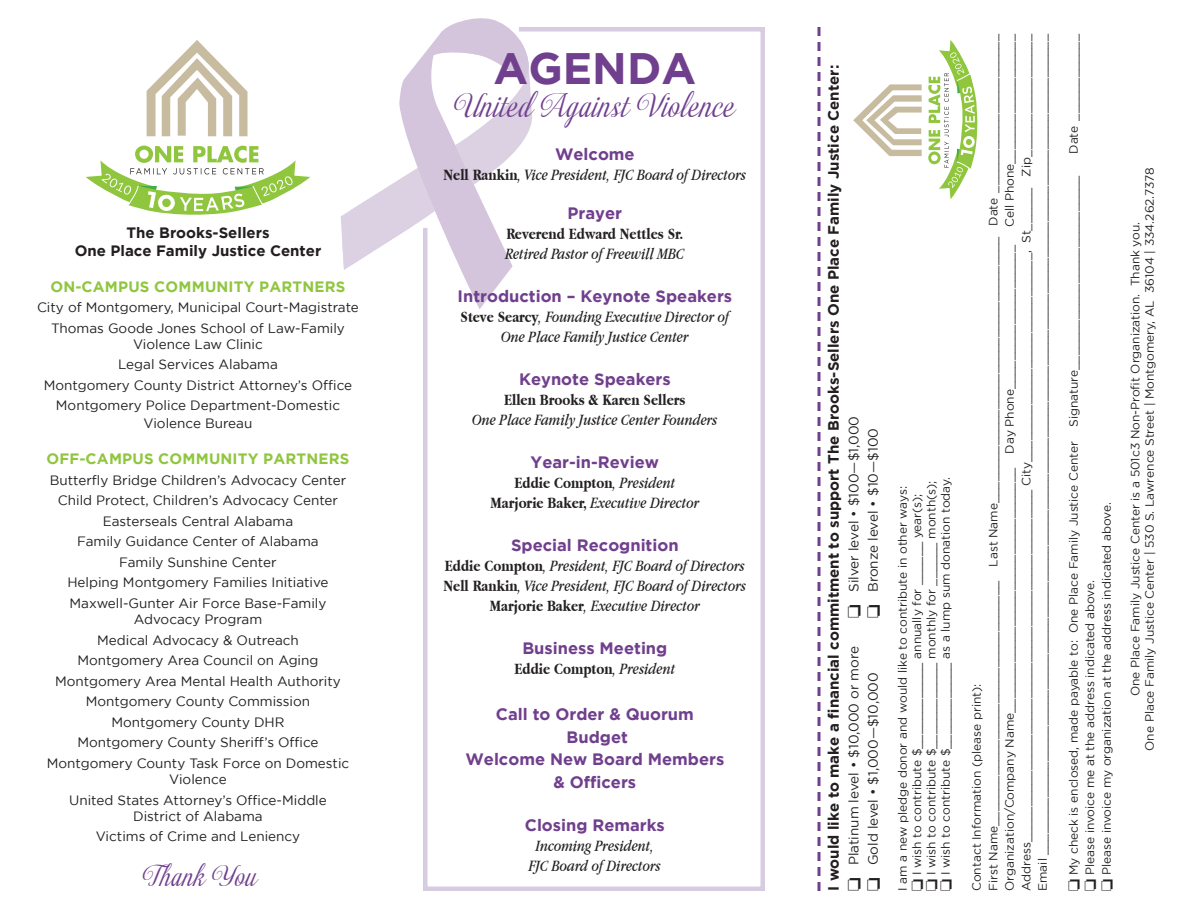
<style>
.page{position:relative;width:1188px;height:918px;background:#fff}
.page>*{position:absolute;margin:0;border:0;box-sizing:border-box;transform-origin:0 0}
.t1{font:700 43.95px "Gotham";color:#703f8d}
.t2{font:27.45px "Almibar";color:#703f8d}
.t3{font:24px "Almibar";color:#703f8d}
.t4{font:italic 16.5px/19.8px "Apple Garamond";color:#231f20;text-align:center}
.t5{font:700 16.5px/22.5px "Gotham";color:#703f8d;text-align:center}
.t6{font:700 16.5px "Apple Garamond";color:#231f20}
.t7{font:700 15px "Gotham";color:#231f20}
.t8{font:700 15px "Gotham";letter-spacing:.015em;color:#8fc63e}
.t9{font:13.5px/16.2px "Gotham";color:#231f20;text-align:center}
.t10{font:12px/16.5px "Gotham";color:#231f20;text-align:right}
.s1{font-weight:700;font-style:normal}
.s2{font-weight:400;font-style:italic}
</style>
<div class="page">
<svg style="left:423px;top:27px;width:342px;height:864px"></svg>
<svg style="left:147px;top:40px;width:101px;height:96px"></svg>
<svg style="left:86px;top:146px;width:224px;height:69px"></svg>
<svg style="left:818px;top:27px;width:2px;height:864px"></svg>
<svg style="left:853px;top:84px;width:69px;height:72px"></svg>
<svg style="left:928px;top:40px;width:50px;height:159px"></svg>
<svg style="left:341px;top:18px;width:195px;height:291px"></svg>
<p class="t7" style="left:126px;top:224px;width:145px">The Brooks-Sellers</p>
<p class="t7" style="left:75px;top:242px;width:248px">One Place Family Justice Center</p>
<p class="t8" style="left:51px;top:278px;width:296px">ON-CAMPUS COMMUNITY PARTNERS</p>
<p class="t9" style="left:37px;top:299px;width:323px">City of Montgomery, Municipal Court-Magistrate</p>
<p class="t9" style="left:51px;top:320px;width:295px">Thomas Goode Jones School of Law-Family<br>Violence Law Clinic</p>
<p class="t9" style="left:118px;top:356px;width:161px">Legal Services Alabama</p>
<p class="t9" style="left:44px;top:377px;width:310px">Montgomery County District Attorney’s Office</p>
<p class="t9" style="left:56px;top:396px;width:286px;line-height:18px">Montgomery Police Department-Domestic<br>Violence Bureau</p>
<p class="t8" style="left:46px;top:450px;width:305px">OFF-CAMPUS COMMUNITY PARTNERS</p>
<p class="t9" style="left:50px;top:472px;width:298px">Butterfly Bridge Children’s Advocacy Center</p>
<p class="t9" style="left:58px;top:492px;width:282px">Child Protect, Children’s Advocacy Center</p>
<p class="t9" style="left:103px;top:513px;width:192px">Easterseals Central Alabama</p>
<p class="t9" style="left:77px;top:533px;width:243px">Family Guidance Center of Alabama</p>
<p class="t9" style="left:119px;top:554px;width:159px">Family Sunshine Center</p>
<p class="t9" style="left:67px;top:574px;width:263px">Helping Montgomery Families Initiative</p>
<p class="t9" style="left:70px;top:595px;width:258px">Maxwell-Gunter Air Force Base-Family<br>Advocacy Program</p>
<p class="t9" style="left:97px;top:632px;width:203px">Medical Advocacy &amp; Outreach</p>
<p class="t9" style="left:78px;top:652px;width:242px">Montgomery Area Council on Aging</p>
<p class="t9" style="left:55px;top:673px;width:287px">Montgomery Area Mental Health Authority</p>
<p class="t9" style="left:86px;top:693px;width:226px">Montgomery County Commission</p>
<p class="t9" style="left:111px;top:714px;width:175px">Montgomery County DHR</p>
<p class="t9" style="left:77px;top:734px;width:243px">Montgomery County Sheriff’s Office</p>
<p class="t9" style="left:47px;top:755px;width:304px">Montgomery County Task Force on Domestic<br>Violence</p>
<p class="t9" style="left:69px;top:791px;width:259px">United States Attorney’s Office-Middle<br>District of Alabama</p>
<p class="t9" style="left:96px;top:828px;width:206px">Victims of Crime and Leniency</p>
<p class="t3" style="left:143px;top:860px;width:117px">Thank You</p>
<p class="t1" style="left:494px;top:43px;width:204px">AGENDA</p>
<p class="t2" style="left:454px;top:87px;width:284px">United Against Violence</p>
<p class="t5" style="left:555px;top:142px;width:81px">Welcome</p>
<p class="t4" style="left:444px;top:164px;width:304px"><span class="s1">Nell Rankin</span>, Vice President, FJC Board of Directors</p>
<p class="t5" style="left:568px;top:202px;width:56px">Prayer</p>
<p class="t6" style="left:506px;top:225px;width:178px">Reverend Edward Nettles Sr.</p>
<p class="t4" style="left:506px;top:243px;width:180px">Retired Pastor of Freewill MBC</p>
<p class="t5" style="left:458px;top:285px;width:276px">Introduction – Keynote Speakers</p>
<p class="t4" style="left:460px;top:307px;width:270px"><span class="s1">Steve Searcy</span>, Founding Executive Director of<br>One Place Family Justice Center</p>
<p class="t5" style="left:519px;top:368px;width:153px">Keynote Speakers</p>
<p class="t6" style="left:504px;top:391px;width:183px">Ellen Brooks &amp; Karen Sellers</p>
<p class="t4" style="left:472px;top:410px;width:247px">One Place Family Justice Center Founders</p>
<p class="t5" style="left:531px;top:451px;width:130px">Year-in-Review</p>
<p class="t6" style="left:515px;top:474px;width:162px">Eddie Compton<span class="s2">, President</span></p>
<p class="t4" style="left:490px;top:493px;width:210px"><span class="s1">Marjorie Baker,</span> Executive Director</p>
<p class="t5" style="left:511px;top:534px;width:169px">Special Recognition</p>
<p class="t4" style="left:445px;top:556px;width:301px"><span class="s1">Eddie Compton</span>, President, FJC Board of Directors</p>
<p class="t4" style="left:444px;top:576px;width:304px"><span class="s1">Nell Rankin</span>, Vice President, FJC Board of Directors</p>
<p class="t4" style="left:490px;top:595px;width:212px"><span class="s1">Marjorie Baker</span>, Executive Director</p>
<p class="t5" style="left:522px;top:637px;width:147px">Business Meeting</p>
<p class="t6" style="left:515px;top:659px;width:162px">Eddie Compton<span class="s2">, President</span></p>
<p class="t5" style="left:496px;top:703px;width:199px">Call to Order &amp; Quorum</p>
<p class="t5" style="left:567px;top:725px;width:63px">Budget</p>
<p class="t5" style="left:465px;top:748px;width:260px">Welcome New Board Members &amp; Officers</p>
<p class="t5" style="left:525px;top:814px;width:142px">Closing Remarks</p>
<p class="t4" style="left:536px;top:835px;width:120px">Incoming President,</p>
<p class="t4" style="left:529px;top:855px;width:134px">FJC Board of Directors</p>
<p class="t7" style="left:825px;top:891px;width:827px;rotate:-90deg">I would like to make a financial commitment to support The Brooks-Sellers One Place Family Justice Center:</p>
<p class="t9" style="left:845px;top:618px;width:203px;rotate:-90deg">□ Silver level • $100—$1,000</p>
<p class="t9" style="left:865px;top:618px;width:191px;rotate:-90deg">□ Bronze level • $10—$100</p>
<p class="t9" style="left:845px;top:891px;width:247px;rotate:-90deg">□ Platinum level • $10,000 or more</p>
<p class="t9" style="left:865px;top:891px;width:220px;rotate:-90deg">□ Gold level • $1,000—$10,000</p>
<p class="t10" style="left:923px;top:891px;width:411px;rotate:-90deg">□ I wish to contribute $____________ monthly for ______ month(s);</p>
<p class="t10" style="left:937px;top:891px;width:416px;rotate:-90deg">□ I wish to contribute $____________ as a lump sum donation today.</p>
<p class="t10" style="left:894px;top:891px;width:407px;rotate:-90deg">I am a new pledge donor and would like to contribute in other ways:</p>
<p class="t10" style="left:908px;top:891px;width:399px;rotate:-90deg">□ I wish to contribute $____________ annually for ______ year(s);</p>
<p class="t10" style="left:1001px;top:891px;width:858px;rotate:-90deg">Cell Phone__________________<br>Address_________________________________________________ City_____________________________, St______ Zip_________________</p>
<p class="t10" style="left:1034px;top:891px;width:858px;rotate:-90deg">Email __________________________________________________________________________________________________________________</p>
<p class="t10" style="left:985px;top:891px;width:858px;rotate:-90deg">First Name__________________________________ Last Name_____________________________________ Date ______________________</p>
<p class="t10" style="left:1001px;top:891px;width:647px;rotate:-90deg">Organization/Company Name__________________________________ Day Phone____________________</p>
<p class="t10" style="left:968px;top:891px;width:209px;rotate:-90deg">Contact Information (please print):</p>
<p class="t10" style="left:1065px;top:154px;width:121px;rotate:-90deg">Date ____________</p>
<p class="t10" style="left:1065px;top:891px;width:717px;rotate:-90deg">□ My check is enclosed, made payable to: One Place Family Justice Center Signature___________________________</p>
<p class="t10" style="left:1098px;top:891px;width:390px;rotate:-90deg">□ Please invoice my organization at the address indicated above.</p>
<p class="t10" style="left:1082px;top:891px;width:312px;rotate:-90deg">□ Please invoice me at the address indicated above.</p>
<p class="t10" style="left:1141px;top:751px;width:585px;rotate:-90deg">One Place Family Justice Center | 530 S. Lawrence Street | Montgomery, AL 36104 | 334.262.7378</p>
<p class="t10" style="left:1127px;top:696px;width:476px;rotate:-90deg">One Place Family Justice Center is a 501c3 Non-Profit Organization. Thank you.</p>
</div>
